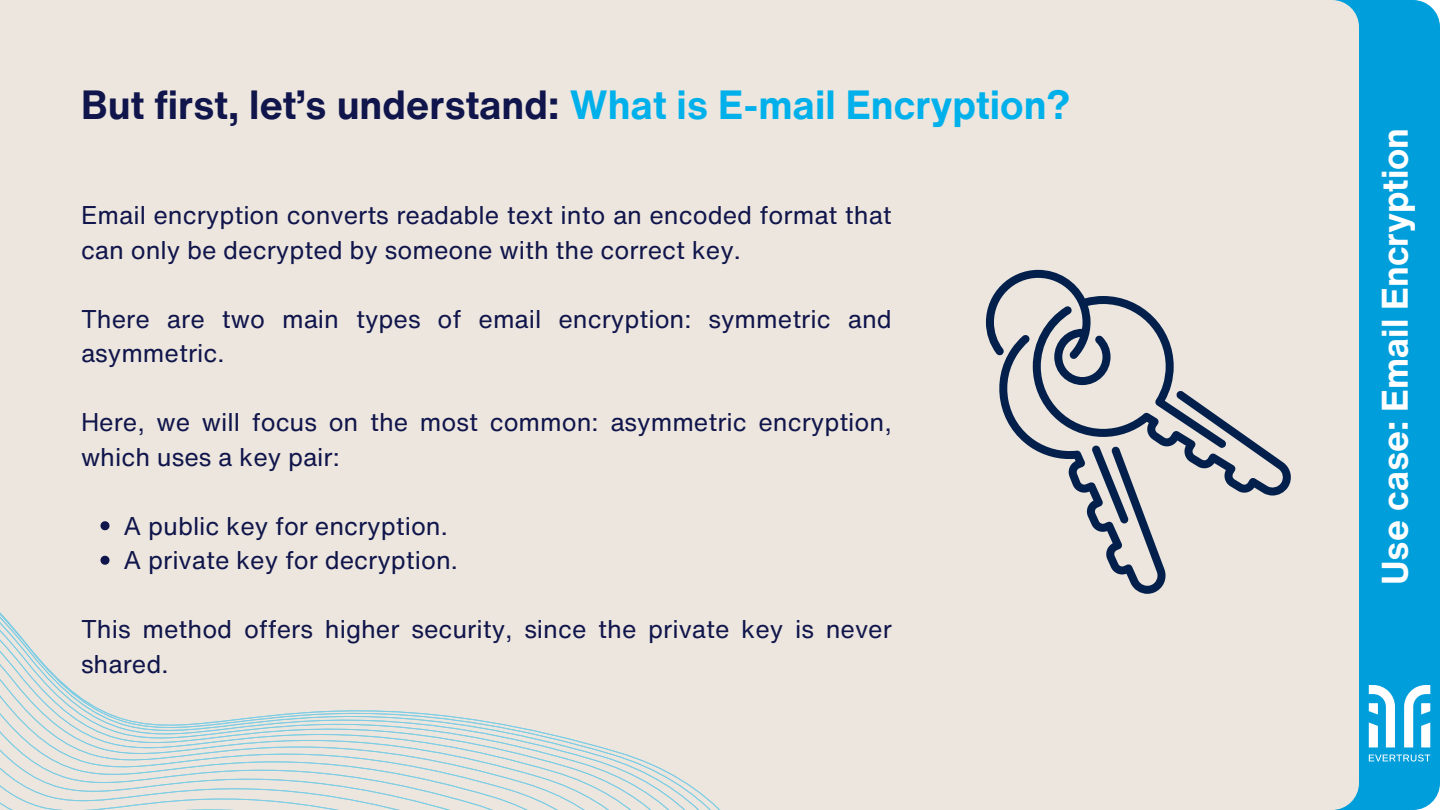
<style>
.page{position:relative;width:1440px;height:810px;background:#fff}
.page>*{position:absolute;margin:0;border:0;box-sizing:border-box;transform-origin:0 0}
.t1{font:700 39.7px "Helvetica Now Text";color:#10154b}
.t2{font:700 36px "Helvetica Now Text";color:#fff}
.t3{font:25px/34.5px "Helvetica Now Text";color:#10154b}
.s1{color:#00b0eb}
</style>
<div class="page">
<div style="left:137px;top:0;width:1303px;height:810px;background:#009edb;border-radius:27px"></div>
<div style="left:0;top:0;width:1359px;height:810px;background:#ece6de"></div>
<svg style="left:1369px;top:685px;width:26px;height:62px"></svg>
<svg style="left:1404px;top:685px;width:26px;height:62px"></svg>
<svg style="left:1369px;top:754px;width:61px;height:8px"></svg>
<div style="left:0;top:331px;width:902px;height:479px;background:#ece6de"></div>
<svg style="left:1227px;top:306px;width:66px;height:190px;background:#d2d0ce"></svg>
<svg style="left:986px;top:270px;width:241px;height:324px;background:#c4c4c5"></svg>
<p class="t1" style="left:81px;top:75px;width:991px">But first, let’s understand: <span class="s1">What is E-mail Encryption?</span></p>
<h1 class="t3" style="left:81px;top:198px;width:812px">Email encryption converts readable text into an encoded format that can only be decrypted by someone with the correct key.</h1>
<p class="t3" style="left:81px;top:301px;width:812px">There are two main types of email encryption: symmetric and asymmetric.</p>
<p class="t3" style="left:81px;top:405px;width:812px">Here, we will focus on the most common: asymmetric encryption, which uses a key pair:</p>
<p class="t3" style="left:123px;top:508px;width:326px">A public key for encryption.</p>
<p class="t3" style="left:123px;top:543px;width:336px">A private key for decryption.</p>
<p class="t3" style="left:81px;top:612px;width:812px">This method offers higher security, since the private key is never shared.</p>
<p class="t2" style="left:1368px;top:585px;width:459px;rotate:-90deg">Use case: Email Encryption</p>
</div>
